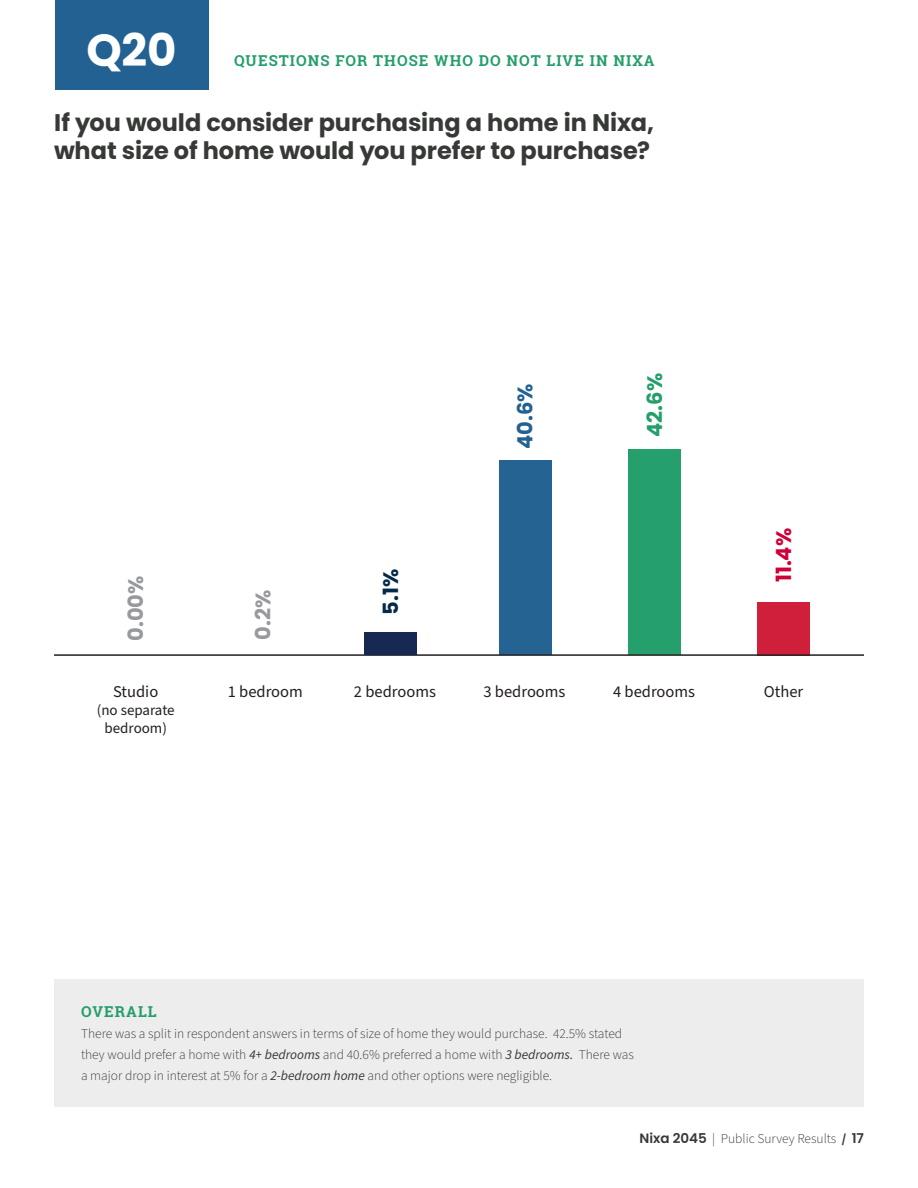
<style>
.page{position:relative;width:918px;height:1188px;background:#fff}
.page>*{position:absolute;margin:0;border:0;box-sizing:border-box;transform-origin:0 0}
.t1{font:700 45px "Poppins";color:#fff}
.t2{font:700 24px/28.5px "Poppins";letter-spacing:-.005em;color:#363936}
.Numbers{font:700 21px "Poppins";color:#97999c}
.Numbers-2{font:700 21px "Poppins";color:#236192}
.Numbers-3{font:700 21px "Poppins";color:#249e6b}
.Numbers-4{font:700 21px "Poppins";color:#ce0037}
.Numbers-5{font:700 21px "Poppins";color:#042a48}
.Graph_Text{font:16.5px "Source Sans Pro";color:#231f20}
.Heading_4{font:700 15px "Roboto Slab";letter-spacing:.07em;color:#249e6b}
.Graph_Text-2{font:15px "Source Sans Pro";color:#231f20}
.body{font:300 13.5px/21px "Source Sans Pro";color:#363936}
.s1{font-weight:400;font-style:italic}
.s2{font-family:"Poppins";font-weight:600}
.s3{font-weight:700}
</style>
<div class="page">
<div style="left:55px;top:0;width:153px;height:90px;background:#236192"></div>
<div style="left:54px;top:979px;width:809px;height:128px;background:#ededed"></div>
<div style="left:757px;top:602px;width:53px;height:54px;background:#d01f3b"></div>
<div style="left:499px;top:460px;width:53px;height:194px;background:#256392"></div>
<div style="left:628px;top:449px;width:53px;height:205px;background:#259f6c"></div>
<hr style="left:54px;top:654px;width:810px;height:2px;background:#231f20">
<div style="left:364px;top:632px;width:53px;height:23px;background:#172853"></div>
<p class="t1" style="left:87px;top:24px;width:92px">Q20</p>
<p class="Heading_4" style="left:234px;top:50px;width:422px">QUESTIONS FOR THOSE WHO DO NOT LIVE IN NIXA</p>
<p class="t2" style="left:54px;top:108px;width:601px">If you would consider purchasing a home in Nixa, what size of home would you prefer to purchase?</p>
<p class="Numbers" style="left:124px;top:641px;width:67px;rotate:-90deg">0.00%</p>
<p class="Graph_Text" style="left:113px;top:681px;width:47px">Studio</p>
<p class="Graph_Text-2" style="left:97px;top:700px;width:79px">(no separate</p>
<p class="Graph_Text-2" style="left:105px;top:718px;width:64px">bedroom)</p>
<p class="Numbers" style="left:251px;top:640px;width:51px;rotate:-90deg">0.2%</p>
<p class="Numbers-5" style="left:379px;top:615px;width:47px;rotate:-90deg">5.1%</p>
<p class="Numbers-2" style="left:513px;top:449px;width:67px;rotate:-90deg">40.6%</p>
<p class="Numbers-3" style="left:643px;top:437px;width:65px;rotate:-90deg">42.6%</p>
<p class="Numbers-4" style="left:772px;top:582px;width:56px;rotate:-90deg">11.4%</p>
<p class="Graph_Text" style="left:228px;top:681px;width:77px">1 bedroom</p>
<p class="Graph_Text" style="left:354px;top:681px;width:84px">2 bedrooms</p>
<p class="Graph_Text" style="left:483px;top:681px;width:84px">3 bedrooms</p>
<p class="Graph_Text" style="left:613px;top:681px;width:84px">4 bedrooms</p>
<p class="Graph_Text" style="left:764px;top:681px;width:41px">Other</p>
<p class="Heading_4" style="left:81px;top:1001px;width:77px">OVERALL</p>
<p class="body" style="left:81px;top:1023px;width:554px">There was a split in respondent answers in terms of size of home they would purchase. 42.5% stated they would prefer a home with <span class="s1">4+ bedrooms</span> and 40.6% preferred a home with <span class="s1">3 bedrooms.</span> There was a major drop in interest at 5% for a <span class="s1">2-bedroom home</span> and other options were negligible.</p>
<p class="body" style="left:639px;top:1129px;width:226px"><span class="s2">Nixa 2045</span> | Public Survey Results <span class="s3">/</span> <span class="s2">17</span></p>
</div>
